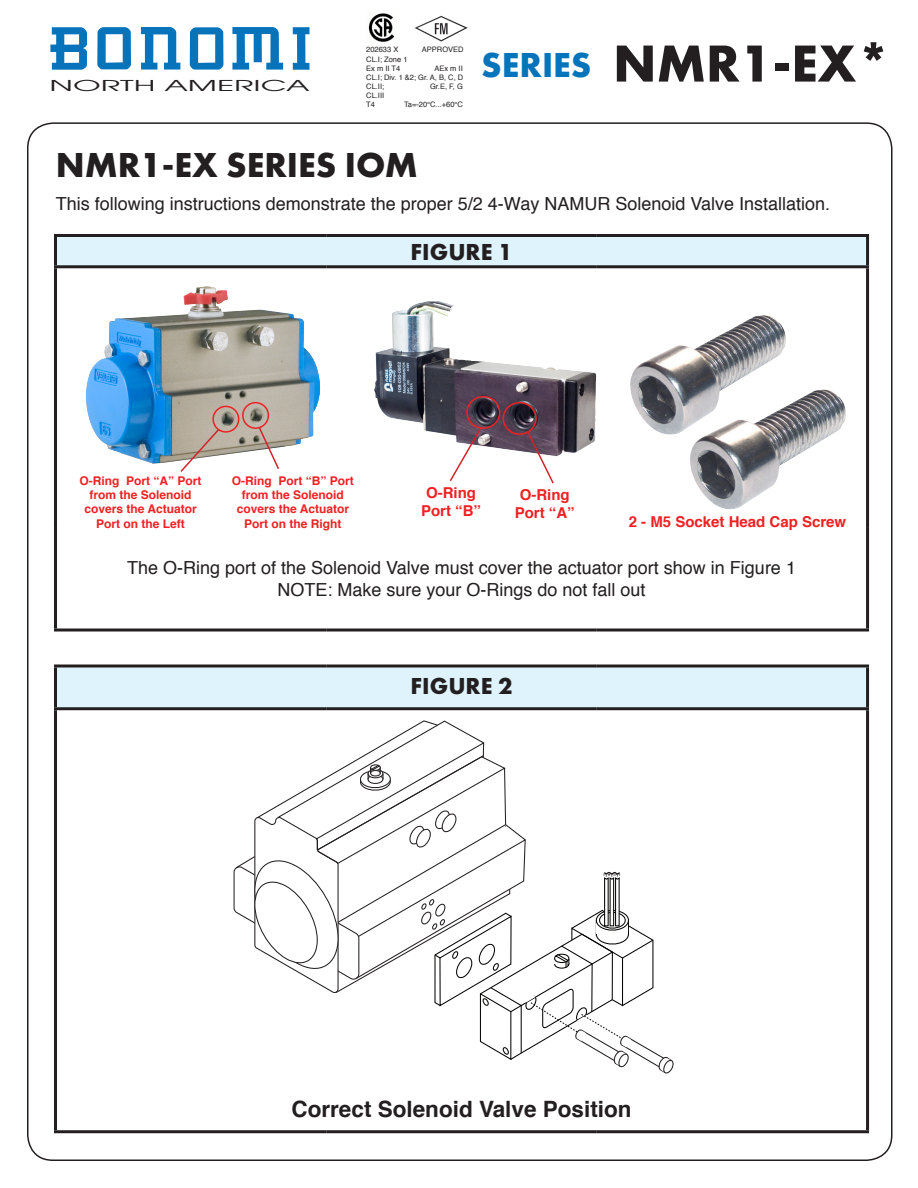
<style>
.page{position:relative;width:918px;height:1188px;background:#fff}
.page>*{position:absolute;margin:0;border:0;box-sizing:border-box;transform-origin:0 0}
.t1{font:700 54px "Futura PT";color:#231f20}
.t2{font:700 36px "Futura PT";color:#231f20}
.t3{font:700 36px "Futura PT";color:#0674bb}
.t4{font:700 24px "Futura PT";color:#231f20}
.t5{font:700 22.5px "Helvetica";color:#231f20}
.t6{font:18px "Helvetica";color:#231f20}
.t7{font:700 15px/18px "Helvetica";color:#ee2123;text-align:center}
.t8{font:15px "Te X Gyre Adventor";color:#231f20;scale:2.13 1}
.t9{font:700 12px/14.4px "Helvetica";color:#ee2123;text-align:center}
.t10{font:7.5px "Helvetica";color:#231f20}
</style>
<div class="page">
<div style="left:56px;top:236px;width:812px;height:31px;background:#dff3fc"></div>
<div style="left:56px;top:666px;width:812px;height:43px;background:#dff3fc"></div>
<hr style="left:54px;top:234px;width:272px;height:3px;background:#231f20">
<hr style="left:54px;top:237px;width:3px;height:28px;background:#231f20">
<hr style="left:326px;top:234px;width:271px;height:3px;background:#231f20">
<hr style="left:597px;top:234px;width:272px;height:3px;background:#231f20">
<hr style="left:866px;top:237px;width:3px;height:28px;background:#231f20">
<hr style="left:54px;top:265px;width:272px;height:3px;background:#231f20">
<hr style="left:54px;top:268px;width:3px;height:259px;background:#231f20">
<hr style="left:326px;top:265px;width:271px;height:3px;background:#231f20">
<hr style="left:597px;top:265px;width:272px;height:3px;background:#231f20">
<hr style="left:866px;top:268px;width:3px;height:259px;background:#231f20">
<hr style="left:54px;top:527px;width:3px;height:101px;background:#231f20">
<hr style="left:866px;top:527px;width:3px;height:101px;background:#231f20">
<svg style="left:54px;top:628px;width:272px;height:4px"></svg>
<svg style="left:326px;top:628px;width:271px;height:4px"></svg>
<svg style="left:597px;top:628px;width:272px;height:4px"></svg>
<hr style="left:54px;top:707px;width:272px;height:3px;background:#231f20">
<hr style="left:326px;top:707px;width:271px;height:3px;background:#231f20">
<hr style="left:597px;top:707px;width:272px;height:3px;background:#231f20">
<svg style="left:54px;top:664px;width:272px;height:4px"></svg>
<hr style="left:54px;top:668px;width:3px;height:39px;background:#231f20">
<svg style="left:326px;top:664px;width:271px;height:4px"></svg>
<svg style="left:597px;top:664px;width:272px;height:4px"></svg>
<hr style="left:866px;top:668px;width:3px;height:39px;background:#231f20">
<hr style="left:54px;top:710px;width:3px;height:420px;background:#231f20">
<hr style="left:866px;top:710px;width:3px;height:420px;background:#231f20">
<hr style="left:54px;top:1130px;width:272px;height:3px;background:#231f20">
<hr style="left:326px;top:1130px;width:271px;height:3px;background:#231f20">
<hr style="left:597px;top:1130px;width:272px;height:3px;background:#231f20">
<img style="left:374px;top:301px;width:223px;height:155px">
<svg style="left:50px;top:27px;width:37px;height:43px"></svg>
<svg style="left:97px;top:27px;width:34px;height:42px"></svg>
<svg style="left:141px;top:27px;width:39px;height:43px"></svg>
<svg style="left:190px;top:27px;width:33px;height:43px"></svg>
<svg style="left:232px;top:27px;width:51px;height:43px"></svg>
<svg style="left:293px;top:27px;width:17px;height:43px"></svg>
<img style="left:86px;top:286px;width:235px;height:178px">
<div style="left:212px;top:406px;width:27px;height:27px;border:2px solid #ee2123;border-radius:50%"></div>
<svg style="left:179px;top:427px;width:42px;height:45px"></svg>
<img style="left:630px;top:315px;width:156px;height:120px">
<img style="left:689px;top:390px;width:157px;height:119px">
<div style="left:502px;top:402px;width:35px;height:33px;border:2px solid #ee2123;border-radius:50%"></div>
<svg style="left:448px;top:425px;width:35px;height:56px"></svg>
<div style="left:242px;top:402px;width:27px;height:27px;border:2px solid #ee2123;border-radius:50%"></div>
<svg style="left:257px;top:426px;width:23px;height:43px"></svg>
<div style="left:466px;top:396px;width:34px;height:33px;border:2px solid #ee2123;border-radius:50%"></div>
<svg style="left:525px;top:429px;width:30px;height:55px"></svg>
<img style="left:368px;top:13px;width:27px;height:29px">
<img style="left:415px;top:16px;width:52px;height:26px">
<svg style="left:233px;top:720px;width:441px;height:354px"></svg>
<p class="t8" style="left:49px;top:74px;width:124px">NORTH AMERICA</p>
<p class="t10" style="left:366px;top:43px;width:34px">202633 X</p>
<p class="t10" style="left:422px;top:43px;width:43px">APPROVED</p>
<p class="t10" style="left:366px;top:54px;width:43px">CL.I; Zone 1</p>
<p class="t10" style="left:366px;top:63px;width:36px">Ex m II T4</p>
<p class="t10" style="left:434px;top:63px;width:30px">AEx m II</p>
<p class="t10" style="left:366px;top:72px;width:98px">CL.I; Div. 1 &amp;2; Gr. A, B, C, D</p>
<p class="t10" style="left:366px;top:81px;width:19px">CL.II;</p>
<p class="t10" style="left:430px;top:81px;width:34px">Gr.E, F, G</p>
<p class="t10" style="left:366px;top:90px;width:19px">CL.III</p>
<p class="t10" style="left:366px;top:99px;width:10px">T4</p>
<p class="t10" style="left:404px;top:99px;width:60px">Ta=-20°C...+60°C</p>
<p class="t3" style="left:481px;top:42px;width:112px">SERIES</p>
<p class="t1" style="left:613px;top:29px;width:279px">NMR1-EX*</p>
<p class="t2" style="left:56px;top:142px;width:364px">NMR1-EX SERIES IOM</p>
<p class="t6" style="left:56px;top:190px;width:776px">This following instructions demonstrate the proper 5/2 4-Way NAMUR Solenoid Valve Installation.</p>
<p class="t4" style="left:411px;top:237px;width:103px">FIGURE 1</p>
<p class="t9" style="left:80px;top:473px;width:124px">O-Ring Port “A” Port from the Solenoid covers the Actuator<br>Port on the Left</p>
<p class="t9" style="left:232px;top:473px;width:124px">O-Ring Port “B” Port from the Solenoid covers the Actuator<br>Port on the Right</p>
<p class="t7" style="left:421px;top:484px;width:61px">O-Ring<br>Port “B”</p>
<p class="t7" style="left:515px;top:486px;width:61px">O-Ring<br>Port “A”</p>
<p class="t7" style="left:629px;top:513px;width:219px">2 - M5 Socket Head Cap Screw</p>
<p class="t6" style="left:127px;top:554px;width:670px">The O-Ring port of the Solenoid Valve must cover the actuator port show in Figure 1</p>
<p class="t6" style="left:277px;top:576px;width:370px">NOTE: Make sure your O-Rings do not fall out</p>
<p class="t4" style="left:411px;top:670px;width:103px">FIGURE 2</p>
<p class="t5" style="left:291px;top:1091px;width:342px">Correct Solenoid Valve Position</p>
</div>
